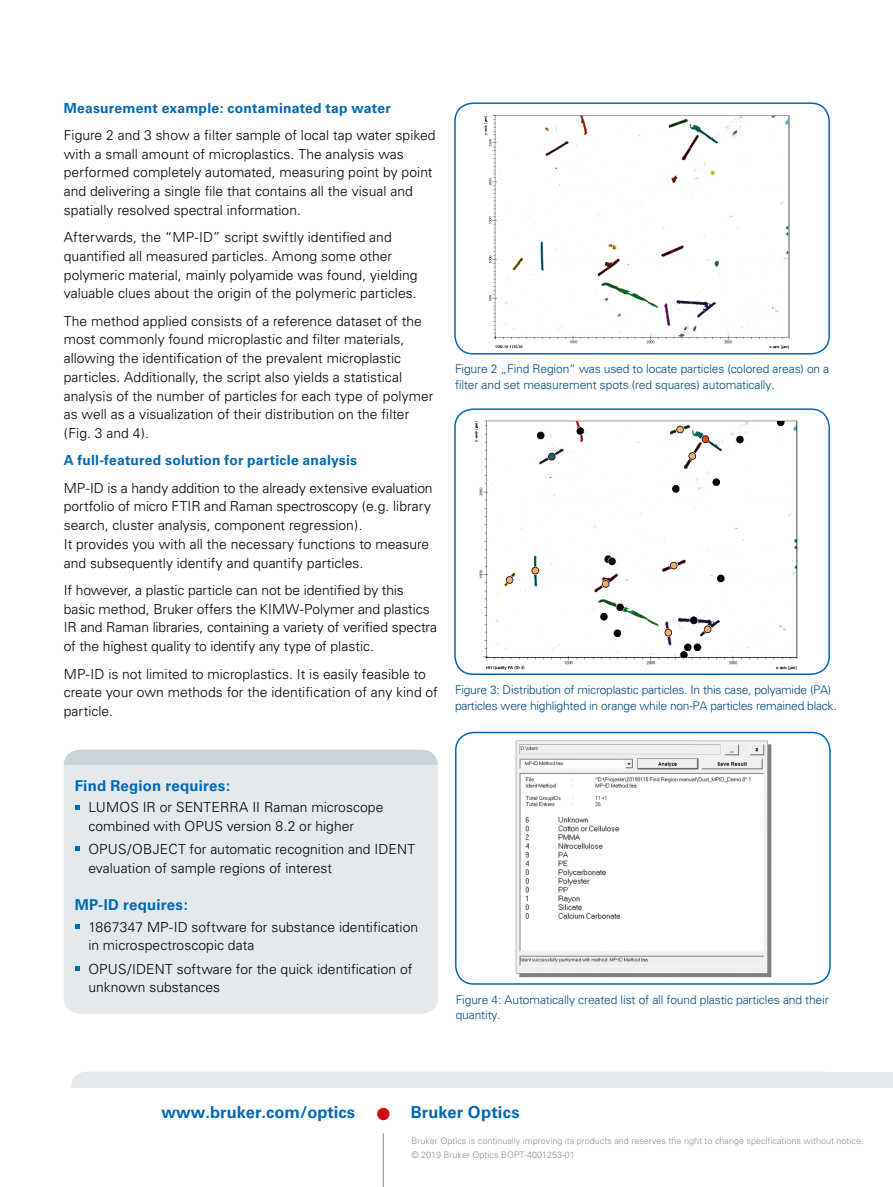
<style>
.page{position:relative;width:893px;height:1187px;background:#fff}
.page>*{position:absolute;margin:0;border:0;box-sizing:border-box;transform-origin:0 0}
.t1{font:700 16.5px "Univers";color:#0069b4}
.t2{font:700 15px "Univers";letter-spacing:.015em;color:#0069b4}
.t3{font:300 13.8px/18.8px "Univers";color:#000}
.t4{font:700 13.8px "Univers";letter-spacing:.015em;color:#0069b4}
.t5{font:300 12px/15.8px "Univers";letter-spacing:-.01em;color:#00497f}
.t6{font:300 9px/13.5px "Univers";color:#83929b}
</style>
<div class="page">
<div style="left:71px;top:1071px;width:769px;height:34px;background:#e3e9ec;border-radius:15px"></div>
<div style="left:736px;top:1071px;width:157px;height:34px;background:#e3e9ec"></div>
<div style="left:68px;top:1087px;width:825px;height:19px;background:#fff"></div>
<hr style="left:383px;top:1132px;width:1px;height:54px;background:#83929b">
<div style="left:377px;top:1107px;width:12px;height:13px;background:#d20a11;border-radius:50%"></div>
<img style="left:484px;top:115px;width:306px;height:234px">
<div style="left:454px;top:102px;width:376px;height:252px;border:2px solid #0069b4;border-radius:18px"></div>
<img style="left:457px;top:412px;width:341px;height:262px">
<div style="left:454px;top:408px;width:376px;height:267px;border:2px solid #0069b4;border-radius:18px"></div>
<img style="left:456px;top:734px;width:374px;height:249px">
<div style="left:455px;top:731px;width:376px;height:253px;border:2px solid #0069b4;border-radius:18px"></div>
<div style="left:64px;top:749px;width:374px;height:264px;background:#e3e9ec;border-radius:16px"></div>
<div style="left:64px;top:749px;width:374px;height:16px;background:#c8d3da"></div>
<svg style="left:75px;top:805px;width:4px;height:4px"></svg>
<svg style="left:75px;top:846px;width:4px;height:5px"></svg>
<svg style="left:75px;top:924px;width:4px;height:4px"></svg>
<svg style="left:75px;top:966px;width:4px;height:4px"></svg>
<p class="t4" style="left:64px;top:100px;width:329px">Measurement example: contaminated tap water</p>
<p class="t3" style="left:64px;top:125px;width:373px">Figure 2 and 3 show a filter sample of local tap water spiked with a small amount of microplastics. The analysis was performed completely automated, measuring point by point and delivering a single file that contains all the visual and spatially resolved spectral information.</p>
<p class="t3" style="left:64px;top:228px;width:355px">Afterwards, the “MP-ID” script swiftly identified and quantified all measured particles. Among some other polymeric material, mainly polyamide was found, yielding valuable clues about the origin of the polymeric particles.</p>
<p class="t3" style="left:64px;top:311px;width:371px">The method applied consists of a reference dataset of the most commonly found microplastic and filter materials, allowing the identification of the prevalent microplastic particles. Additionally, the script also yields a statistical analysis of the number of particles for each type of polymer as well as a visualization of their distribution on the filter (Fig. 3 and 4).</p>
<p class="t4" style="left:64px;top:452px;width:295px">A full-featured solution for particle analysis</p>
<p class="t3" style="left:64px;top:478px;width:370px">MP-ID is a handy addition to the already extensive evaluation portfolio of micro FTIR and Raman spectroscopy (e.g. library search, cluster analysis, component regression).<br>It provides you with all the necessary functions to measure and subsequently identify and quantify particles.</p>
<p class="t3" style="left:64px;top:580px;width:375px">If however, a plastic particle can not be identified by this basic method, Bruker offers the KIMW-Polymer and plastics IR and Raman libraries, containing a variety of verified spectra of the highest quality to identify any type of plastic.</p>
<p class="t3" style="left:64px;top:664px;width:376px">MP-ID is not limited to microplastics. It is easily feasible to create your own methods for the identification of any kind of particle.</p>
<p class="t5" style="left:455px;top:361px;width:376px">Figure 2 „Find Region“ was used to locate particles (colored areas) on a filter and set measurement spots (red squares) automatically.</p>
<p class="t5" style="left:455px;top:682px;width:383px">Figure 3: Distribution of microplastic particles. In this case, polyamide (PA) particles were highlighted in orange while non-PA particles remained black.</p>
<p class="t2" style="left:75px;top:776px;width:157px">Find Region requires:</p>
<p class="t3" style="left:88px;top:798px;width:297px">LUMOS IR or SENTERRA II Raman microscope combined with OPUS version 8.2 or higher</p>
<p class="t3" style="left:88px;top:839px;width:328px">OPUS/OBJECT for automatic recognition and IDENT evaluation of sample regions of interest</p>
<p class="t2" style="left:75px;top:896px;width:115px">MP-ID requires:</p>
<p class="t3" style="left:88px;top:917px;width:331px">1867347 MP-ID software for substance identification in microspectroscopic data</p>
<p class="t3" style="left:88px;top:959px;width:325px">OPUS/IDENT software for the quick identification of unknown substances</p>
<p class="t5" style="left:456px;top:991px;width:374px">Figure 4: Automatically created list of all found plastic particles and their quantity.</p>
<p class="t1" style="left:162px;top:1102px;width:195px">www.bruker.com/optics</p>
<p class="t1" style="left:411px;top:1102px;width:110px">Bruker Optics</p>
<p class="t6" style="left:411px;top:1134px;width:454px">Bruker Optics is continually improving its products and reserves the right to change specifications without notice. © 2019 Bruker Optics BOPT-4001253-01</p>
</div>
